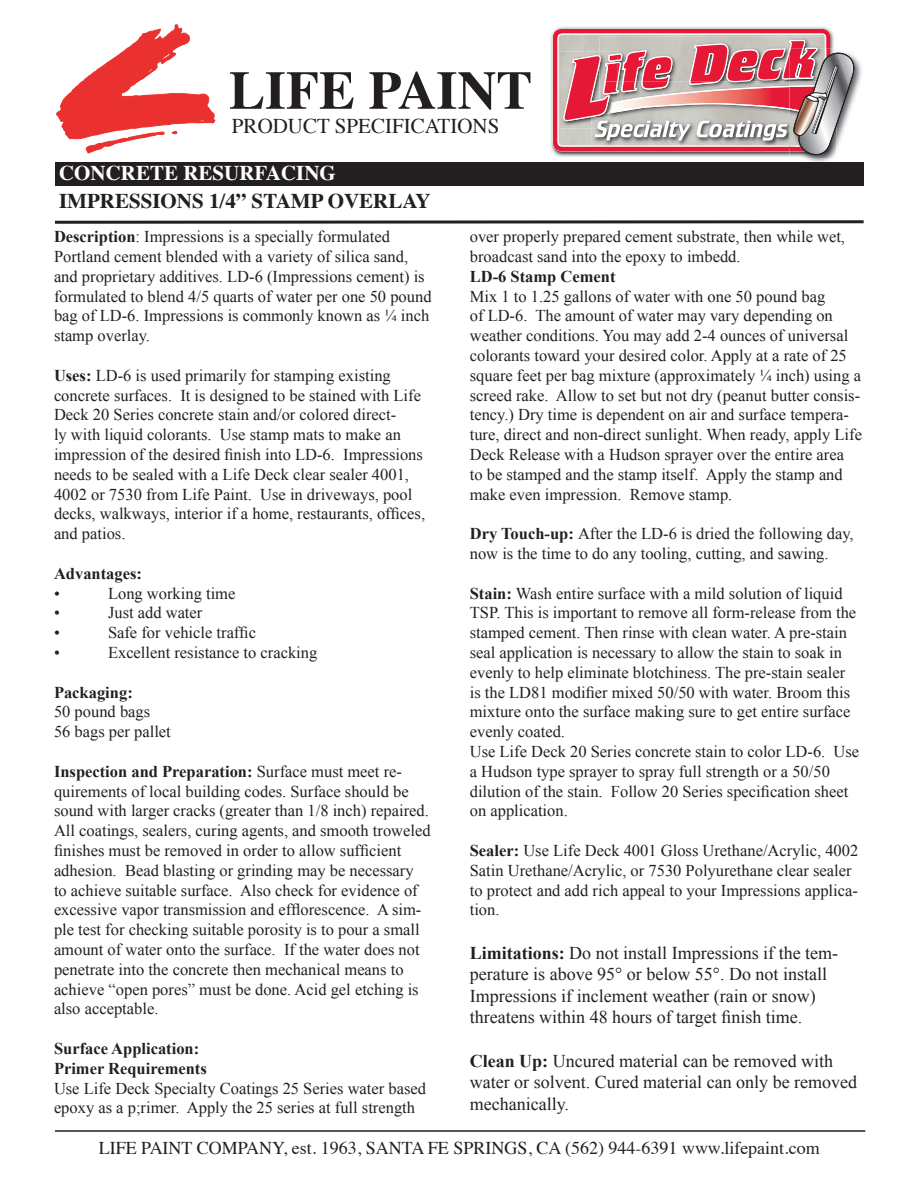
<style>
.page{position:relative;width:918px;height:1188px;background:#fff}
.page>*{position:absolute;margin:0;border:0;box-sizing:border-box;transform-origin:0 0}
.t1{font:700 54px "Times";color:#231f20}
.t2{font:700 21px "Times";color:#231f20}
.t3{font:21px "Times";color:#231f20}
.t4{font:700 21px "Times";color:#fff}
.t5{font:18px/21.6px "Times New Roman";color:#231f20}
.t6{font:18px "Times";color:#231f20}
.t7{font:16.5px/19.8px "Times New Roman";color:#231f20}
.t8{font:700 16.5px "Times New Roman";color:#231f20}
.s1{font-weight:700}
</style>
<div class="page">
<svg style="left:550px;top:27px;width:312px;height:135px"></svg>
<div style="left:55px;top:162px;width:809px;height:23px;background:#231f20"></div>
<svg style="left:55px;top:220px;width:809px;height:4px"></svg>
<svg style="left:56px;top:24px;width:159px;height:129px"></svg>
<hr style="left:55px;top:1130px;width:810px;height:2px;background:#231f20">
<p class="t1" style="left:229px;top:39px;width:305px">LIFE PAINT</p>
<p class="t3" style="left:232px;top:107px;width:269px">PRODUCT SPECIFICATIONS</p>
<p class="t4" style="left:59px;top:153px;width:278px">CONCRETE RESURFACING</p>
<p class="t2" style="left:59px;top:181px;width:373px">IMPRESSIONS 1/4” STAMP OVERLAY</p>
<p class="t7" style="left:54px;top:227px;width:379px"><span class="s1">Description</span>: Impressions is a specially formulated Portland cement blended with a variety of silica sand, and proprietary additives. LD-6 (Impressions cement) is formulated to blend 4/5 quarts of water per one 50 pound bag of LD-6. Impressions is commonly known as ¼ inch stamp overlay.</p>
<p class="t7" style="left:54px;top:365px;width:373px"><span class="s1">Uses:</span> LD-6 is used primarily for stamping existing concrete surfaces. It is designed to be stained with Life Deck 20 Series concrete stain and/or colored direct-<br>ly with liquid colorants. Use stamp mats to make an impression of the desired finish into LD-6. Impressions needs to be sealed with a Life Deck clear sealer 4001, 4002 or 7530 from Life Paint. Use in driveways, pool decks, walkways, interior if a home, restaurants, offices, and patios.</p>
<p class="t8" style="left:54px;top:562px;width:89px">Advantages:</p>
<p class="t7" style="left:54px;top:583px;width:7px">•</p>
<p class="t7" style="left:108px;top:583px;width:129px">Long working time</p>
<p class="t7" style="left:54px;top:603px;width:7px">•</p>
<p class="t7" style="left:108px;top:603px;width:96px">Just add water</p>
<p class="t7" style="left:54px;top:623px;width:7px">•</p>
<p class="t7" style="left:108px;top:623px;width:149px">Safe for vehicle traffic</p>
<p class="t7" style="left:54px;top:642px;width:7px">•</p>
<p class="t7" style="left:108px;top:642px;width:211px">Excellent resistance to cracking</p>
<p class="t8" style="left:54px;top:681px;width:80px">Packaging:</p>
<p class="t7" style="left:54px;top:702px;width:98px">50 pound bags</p>
<p class="t7" style="left:54px;top:722px;width:118px">56 bags per pallet</p>
<p class="t7" style="left:54px;top:761px;width:378px"><span class="s1">Inspection and Preparation:</span> Surface must meet re&shy;quirements of local building codes. Surface should be sound with larger cracks (greater than 1/8 inch) repaired.<br>All coatings, sealers, curing agents, and smooth troweled finishes must be removed in order to allow sufficient adhesion. Bead blasting or grinding may be necessary to achieve suitable surface. Also check for evidence of excessive vapor transmission and efflorescence. A sim&shy;ple test for checking suitable porosity is to pour a small amount of water onto the surface. If the water does not penetrate into the concrete then mechanical means to achieve “open pores” must be done. Acid gel etching is also acceptable.</p>
<p class="t8" style="left:54px;top:1037px;width:147px">Surface Application:</p>
<p class="t8" style="left:54px;top:1057px;width:154px">Primer Requirements</p>
<p class="t7" style="left:54px;top:1078px;width:374px">Use Life Deck Specialty Coatings 25 Series water based epoxy as a p;rimer. Apply the 25 series at full strength</p>
<p class="t7" style="left:470px;top:227px;width:377px">over properly prepared cement substrate, then while wet, broadcast sand into the epoxy to imbedd.</p>
<p class="t8" style="left:470px;top:265px;width:147px">LD-6 Stamp Cement</p>
<p class="t7" style="left:470px;top:286px;width:394px">Mix 1 to 1.25 gallons of water with one 50 pound bag<br>of LD-6. The amount of water may vary depending on weather conditions. You may add 2-4 ounces of universal colorants toward your desired color. Apply at a rate of 25 square feet per bag mixture (approximately ¼ inch) using a screed rake. Allow to set but not dry (peanut butter consis&shy;tency.) Dry time is dependent on air and surface tempera&shy;ture, direct and non-direct sunlight. When ready, apply Life Deck Release with a Hudson sprayer over the entire area<br>to be stamped and the stamp itself. Apply the stamp and make even impression. Remove stamp.</p>
<p class="t7" style="left:470px;top:524px;width:385px"><span class="s1">Dry Touch-up:</span> After the LD-6 is dried the following day, now is the time to do any tooling, cutting, and sawing.</p>
<p class="t7" style="left:470px;top:583px;width:388px"><span class="s1">Stain:</span> Wash entire surface with a mild solution of liquid TSP. This is important to remove all form-release from the stamped cement. Then rinse with clean water. A pre-stain seal application is necessary to allow the stain to soak in evenly to help eliminate blotchiness. The pre-stain sealer is the LD81 modifier mixed 50/50 with water. Broom this mixture onto the surface making sure to get entire surface evenly coated.</p>
<p class="t7" style="left:470px;top:741px;width:391px">Use Life Deck 20 Series concrete stain to color LD-6. Use a Hudson type sprayer to spray full strength or a 50/50 dilution of the stain. Follow 20 Series specification sheet on application.</p>
<p class="t7" style="left:470px;top:840px;width:390px"><span class="s1">Sealer:</span> Use Life Deck 4001 Gloss Urethane/Acrylic, 4002<br>Satin Urethane/Acrylic, or 7530 Polyurethane clear sealer to protect and add rich appeal to your Impressions applica&shy;tion.</p>
<p class="t5" style="left:470px;top:942px;width:370px"><span class="s1">Limitations:</span> Do not install Impressions if the tem&shy;perature is above 95° or below 55°. Do not install Impressions if inclement weather (rain or snow) threatens within 48 hours of target finish time.</p>
<p class="t5" style="left:470px;top:1050px;width:389px"><span class="s1">Clean Up:</span> Uncured material can be removed with water or solvent. Cured material can only be removed mechanically.</p>
<p class="t6" style="left:99px;top:1131px;width:723px">LIFE PAINT COMPANY, est. 1963, SANTA FE SPRINGS, CA (562) 944-6391 www.lifepaint.com</p>
</div>
